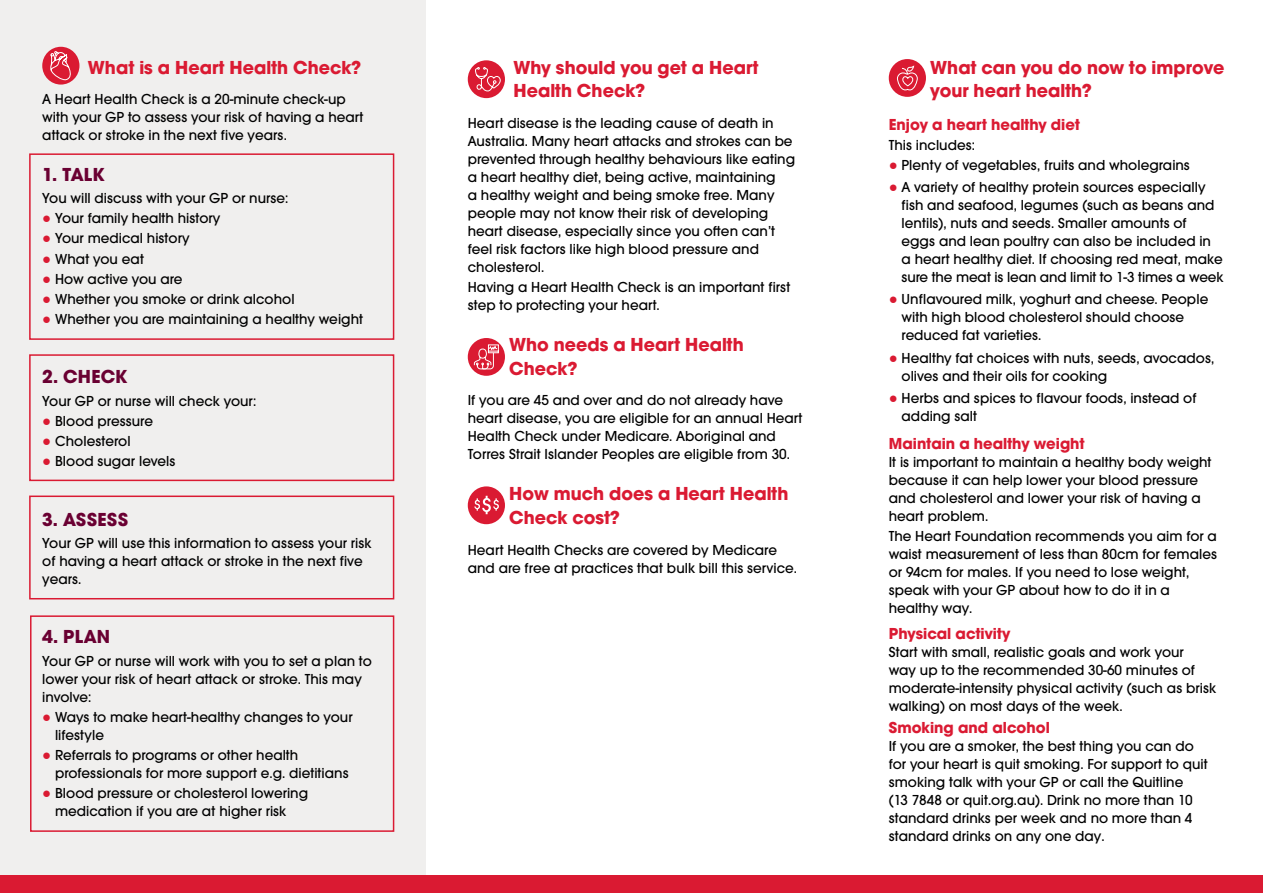
<style>
.page{position:relative;width:1263px;height:893px;background:#fff}
.page>*{position:absolute;margin:0;border:0;box-sizing:border-box;transform-origin:0 0}
.t1{font:700 19.5px/23.4px "Avalon";color:#da1a32}
.t2{font:700 19.5px "Avalon";letter-spacing:.015em;color:#6a0032}
.t3{font:700 16.5px "Avalon";color:#da1a32}
.t4{font:500 15px/18px "Avalon";color:#000}
.s1{font-family:"Arial";font-weight:700;color:#da1a32}
</style>
<div class="page">
<div style="left:0;top:0;width:425px;height:893px;background:#f0efee"></div>
<div style="left:0;top:876px;width:1263px;height:17px;background:#da1a32"></div>
<div style="left:468px;top:60px;width:37px;height:38px;background:#da1a32;border-radius:50%"></div>
<svg style="left:475px;top:67px;width:26px;height:25px"></svg>
<div style="left:29px;top:153px;width:365px;height:187px;border:2px solid #da1a32"></div>
<div style="left:29px;top:354px;width:365px;height:127px;border:2px solid #da1a32"></div>
<div style="left:29px;top:496px;width:365px;height:103px;border:2px solid #da1a32"></div>
<div style="left:42px;top:47px;width:37px;height:38px;background:#da1a32;border-radius:50%"></div>
<svg style="left:50px;top:51px;width:27px;height:30px"></svg>
<div style="left:889px;top:59px;width:37px;height:38px;background:#da1a32;border-radius:50%"></div>
<svg style="left:897px;top:66px;width:21px;height:25px"></svg>
<div style="left:468px;top:338px;width:37px;height:38px;background:#da1a32;border-radius:50%"></div>
<svg style="left:473px;top:344px;width:26px;height:26px"></svg>
<div style="left:30px;top:615px;width:364px;height:217px;border:2px solid #da1a32"></div>
<div style="left:468px;top:486px;width:37px;height:38px;background:#da1a32;border-radius:50%"></div>
<svg style="left:474px;top:496px;width:25px;height:18px"></svg>
<h1 class="t1" style="left:88px;top:55px;width:275px">What is a Heart Health Check?</h1>
<p class="t4" style="left:42px;top:91px;width:323px">A Heart Health Check is a 20-minute check-up with your GP to assess your risk of having a heart attack or stroke in the next five years.</p>
<h1 class="t2" style="left:42px;top:162px;width:64px">1. TALK</h1>
<p class="t4" style="left:42px;top:189px;width:248px">You will discuss with your GP or nurse:</p>
<p class="t4" style="left:42px;top:209px;width:180px"><span class="s1">●</span> Your family health history</p>
<p class="t4" style="left:42px;top:229px;width:149px"><span class="s1">●</span> Your medical history</p>
<p class="t4" style="left:42px;top:250px;width:103px"><span class="s1">●</span> What you eat</p>
<p class="t4" style="left:42px;top:270px;width:142px"><span class="s1">●</span> How active you are</p>
<p class="t4" style="left:42px;top:290px;width:254px"><span class="s1">●</span> Whether you smoke or drink alcohol</p>
<p class="t4" style="left:42px;top:310px;width:322px"><span class="s1">●</span> Whether you are maintaining a healthy weight</p>
<h1 class="t2" style="left:42px;top:365px;width:87px">2. CHECK</h1>
<p class="t4" style="left:42px;top:392px;width:215px">Your GP or nurse will check your:</p>
<p class="t4" style="left:42px;top:412px;width:112px"><span class="s1">●</span> Blood pressure</p>
<p class="t4" style="left:42px;top:432px;width:90px"><span class="s1">●</span> Cholesterol</p>
<p class="t4" style="left:42px;top:452px;width:135px"><span class="s1">●</span> Blood sugar levels</p>
<h1 class="t2" style="left:42px;top:507px;width:87px">3. ASSESS</h1>
<p class="t4" style="left:42px;top:534px;width:331px">Your GP will use this information to assess your risk of having a heart attack or stroke in the next five years.</p>
<h1 class="t2" style="left:42px;top:625px;width:69px">4. PLAN</h1>
<p class="t4" style="left:42px;top:652px;width:331px">Your GP or nurse will work with you to set a plan to lower your risk of heart attack or stroke. This may involve:</p>
<p class="t4" style="left:55px;top:708px;width:299px;text-indent:-13px"><span class="s1">●</span> Ways to make heart-healthy changes to your lifestyle</p>
<p class="t4" style="left:55px;top:746px;width:295px;text-indent:-13px"><span class="s1">●</span> Referrals to programs or other health professionals for more support e.g. dietitians</p>
<p class="t4" style="left:42px;top:784px;width:267px;text-align:center"><span class="s1">●</span> Blood pressure or cholesterol lowering medication if you are at higher risk</p>
<h1 class="t1" style="left:513px;top:55px;width:247px">Why should you get a Heart<br>Health Check?</h1>
<p class="t4" style="left:468px;top:114px;width:329px">Heart disease is the leading cause of death in Australia. Many heart attacks and strokes can be prevented through healthy behaviours like eating a heart healthy diet, being active, maintaining<br>a healthy weight and being smoke free. Many people may not know their risk of developing heart disease, especially since you often can’t feel risk factors like high blood pressure and cholesterol.</p>
<p class="t4" style="left:468px;top:278px;width:324px">Having a Heart Health Check is an important first step to protecting your heart.</p>
<h1 class="t1" style="left:509px;top:333px;width:236px">Who needs a Heart Health<br>Check?</h1>
<p class="t4" style="left:468px;top:391px;width:336px">If you are 45 and over and do not already have heart disease, you are eligible for an annual Heart Health Check under Medicare. Aboriginal and Torres Strait Islander Peoples are eligible from 30.</p>
<h1 class="t1" style="left:509px;top:482px;width:281px;line-height:24px">How much does a Heart Health<br>Check cost?</h1>
<p class="t4" style="left:468px;top:541px;width:331px">Heart Health Checks are covered by Medicare and are free at practices that bulk bill this service.</p>
<h1 class="t1" style="left:930px;top:55px;width:296px">What can you do now to improve your heart health?</h1>
<p class="t3" style="left:889px;top:114px;width:193px">Enjoy a heart healthy diet</p>
<p class="t4" style="left:889px;top:136px;width:88px">This includes:</p>
<p class="t4" style="left:889px;top:156px;width:303px"><span class="s1">●</span> Plenty of vegetables, fruits and wholegrains</p>
<p class="t4" style="left:901px;top:178px;width:324px;text-indent:-13px"><span class="s1">●</span> A variety of healthy protein sources especially fish and seafood, legumes (such as beans and lentils), nuts and seeds. Smaller amounts of eggs and lean poultry can also be included in a heart healthy diet. If choosing red meat, make sure the meat is lean and limit to 1-3 times a week</p>
<p class="t4" style="left:901px;top:290px;width:308px;text-indent:-13px"><span class="s1">●</span> Unflavoured milk, yoghurt and cheese. People with high blood cholesterol should choose reduced fat varieties.</p>
<p class="t4" style="left:901px;top:349px;width:314px;text-indent:-13px"><span class="s1">●</span> Healthy fat choices with nuts, seeds, avocados, olives and their oils for cooking</p>
<p class="t4" style="left:901px;top:389px;width:297px;text-indent:-13px"><span class="s1">●</span> Herbs and spices to flavour foods, instead of adding salt</p>
<p class="t3" style="left:889px;top:434px;width:197px">Maintain a healthy weight</p>
<p class="t4" style="left:889px;top:453px;width:324px">It is important to maintain a healthy body weight because it can help lower your blood pressure and cholesterol and lower your risk of having a heart problem.</p>
<p class="t4" style="left:889px;top:527px;width:330px">The Heart Foundation recommends you aim for a waist measurement of less than 80cm for females or 94cm for males. If you need to lose weight, speak with your GP about how to do it in a healthy way.</p>
<p class="t3" style="left:889px;top:623px;width:123px">Physical activity</p>
<p class="t4" style="left:889px;top:643px;width:329px">Start with small, realistic goals and work your<br>way up to the recommended 30-60 minutes of moderate-intensity physical activity (such as brisk walking) on most days of the week.</p>
<p class="t3" style="left:889px;top:717px;width:163px">Smoking and alcohol</p>
<p class="t4" style="left:889px;top:737px;width:320px">If you are a smoker, the best thing you can do for your heart is quit smoking. For support to quit smoking talk with your GP or call the Quitline<br>(13 7848 or quit.org.au). Drink no more than 10 standard drinks per week and no more than 4 standard drinks on any one day.</p>
</div>
